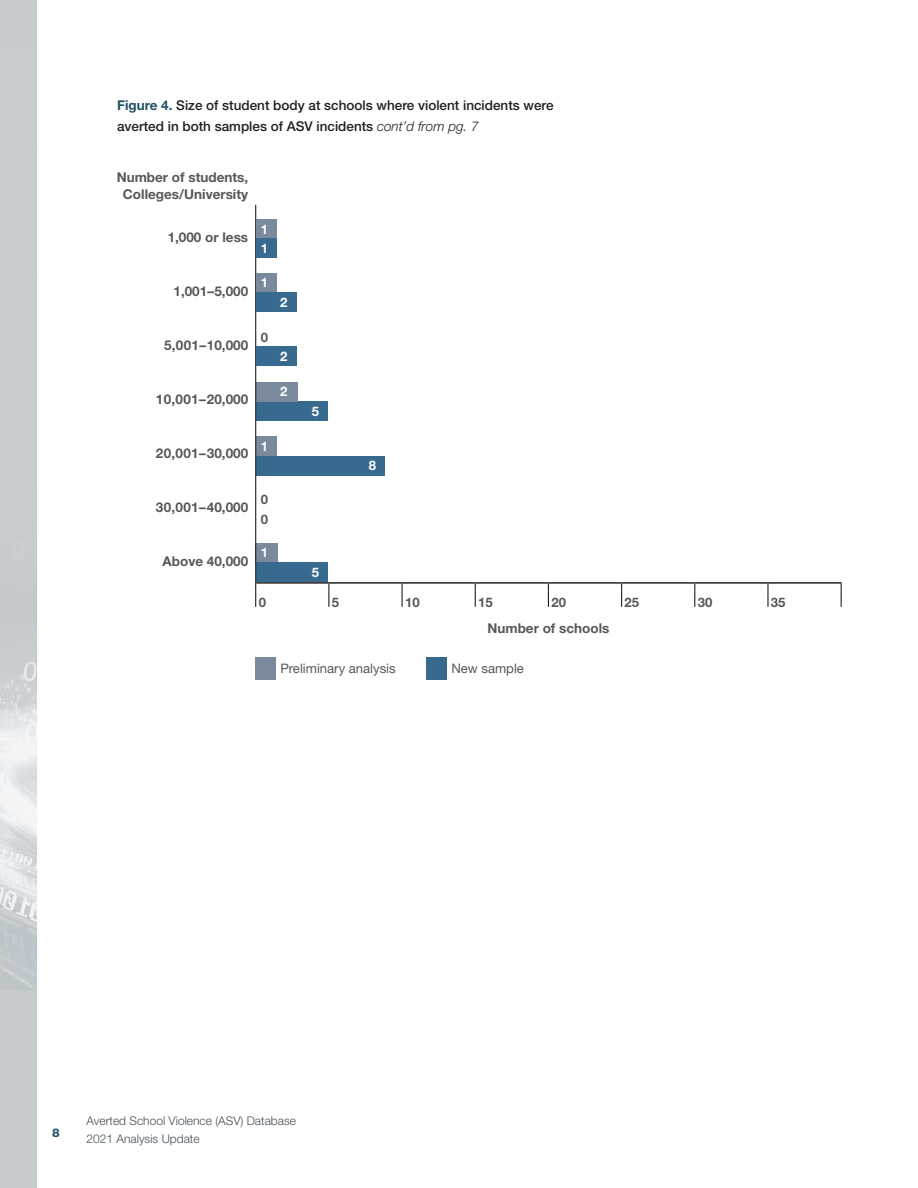
<style>
.page{position:relative;width:918px;height:1188px;background:#fff}
.page>*{position:absolute;margin:0;border:0;box-sizing:border-box;transform-origin:0 0}
.t1{font:700 13.5px/16.5px "Helvetica Neue LT Std";color:#57585a;text-align:center}
.t2{font:500 13.5px/21px "Helvetica Neue LT Std";color:#231f20}
.t3{font:13.2px "Helvetica Neue LT Std";color:#57585a}
.t4{font:700 13.2px "Helvetica Neue LT Std";color:#57585a}
.t5{font:700 13.2px "Helvetica Neue LT Std";color:#fff}
.t6{font:300 12px/18px "Helvetica Neue LT Std";color:#475057}
.t7{font:800 12px "Helvetica Neue LT Std";color:#215263}
.s1{font-weight:700;color:#215263}
.s2{font-weight:300;font-style:italic}
</style>
<div class="page">
<img style="left:0;top:0;width:37px;height:1188px">
<div style="left:426px;top:657px;width:20px;height:23px;background:#386a90"></div>
<div style="left:256px;top:401px;width:72px;height:20px;background:#386a90"></div>
<div style="left:257px;top:382px;width:41px;height:19px;background:#7b899d"></div>
<div style="left:256px;top:436px;width:21px;height:20px;background:#7b899d"></div>
<div style="left:256px;top:456px;width:129px;height:19px;background:#386a90"></div>
<div style="left:255px;top:543px;width:22px;height:20px;background:#7b899d"></div>
<div style="left:256px;top:563px;width:72px;height:19px;background:#386a90"></div>
<hr style="left:255px;top:529px;width:1px;height:54px;background:#231f20">
<hr style="left:256px;top:582px;width:73px;height:2px;background:#231f20">
<hr style="left:329px;top:582px;width:73px;height:2px;background:#231f20">
<hr style="left:402px;top:582px;width:73px;height:2px;background:#231f20">
<hr style="left:475px;top:582px;width:73px;height:2px;background:#231f20">
<hr style="left:548px;top:582px;width:74px;height:2px;background:#231f20">
<hr style="left:622px;top:582px;width:73px;height:2px;background:#231f20">
<hr style="left:695px;top:582px;width:73px;height:2px;background:#231f20">
<hr style="left:768px;top:582px;width:74px;height:2px;background:#231f20">
<svg style="left:255px;top:583px;width:1px;height:24px"></svg>
<svg style="left:328px;top:584px;width:1px;height:23px"></svg>
<svg style="left:402px;top:584px;width:1px;height:23px"></svg>
<svg style="left:475px;top:584px;width:1px;height:23px"></svg>
<svg style="left:548px;top:584px;width:1px;height:23px"></svg>
<svg style="left:621px;top:584px;width:1px;height:23px"></svg>
<svg style="left:694px;top:584px;width:1px;height:23px"></svg>
<svg style="left:767px;top:584px;width:2px;height:23px"></svg>
<svg style="left:841px;top:584px;width:1px;height:23px"></svg>
<hr style="left:255px;top:205px;width:1px;height:54px;background:#231f20">
<hr style="left:255px;top:259px;width:1px;height:54px;background:#231f20">
<hr style="left:255px;top:313px;width:1px;height:54px;background:#231f20">
<hr style="left:255px;top:367px;width:1px;height:54px;background:#231f20">
<hr style="left:255px;top:421px;width:1px;height:54px;background:#231f20">
<hr style="left:255px;top:475px;width:1px;height:54px;background:#231f20">
<div style="left:256px;top:219px;width:21px;height:20px;background:#7b899d"></div>
<div style="left:256px;top:273px;width:21px;height:19px;background:#7b899d"></div>
<div style="left:256px;top:239px;width:21px;height:19px;background:#386a90"></div>
<div style="left:256px;top:292px;width:41px;height:20px;background:#386a90"></div>
<div style="left:256px;top:347px;width:41px;height:19px;background:#386a90"></div>
<div style="left:255px;top:657px;width:20px;height:23px;background:#7b899d"></div>
<p class="t2" style="left:117px;top:95px;width:438px"><span class="s1">Figure 4.</span> Size of student body at schools where violent incidents were averted in both samples of ASV incidents <span class="s2">cont’d from pg. 7</span></p>
<p class="t1" style="left:117px;top:169px;width:133px">Number of students,<br>Colleges/University</p>
<p class="t1" style="left:168px;top:229px;width:82px">1,000 or less</p>
<p class="t5" style="left:261px;top:221px;width:9px">1</p>
<p class="t5" style="left:261px;top:240px;width:9px">1</p>
<p class="t1" style="left:174px;top:283px;width:76px">1,001–5,000</p>
<p class="t1" style="left:164px;top:337px;width:86px">5,001–10,000</p>
<p class="t1" style="left:156px;top:391px;width:94px">10,001–20,000</p>
<p class="t1" style="left:156px;top:445px;width:94px">20,001–30,000</p>
<p class="t1" style="left:156px;top:499px;width:94px">30,001–40,000</p>
<p class="t1" style="left:163px;top:553px;width:87px">Above 40,000</p>
<p class="t5" style="left:261px;top:274px;width:9px">1</p>
<p class="t4" style="left:261px;top:329px;width:9px">0</p>
<p class="t5" style="left:280px;top:294px;width:9px">2</p>
<p class="t5" style="left:280px;top:348px;width:9px">2</p>
<p class="t5" style="left:280px;top:383px;width:9px">2</p>
<p class="t5" style="left:261px;top:438px;width:9px">1</p>
<p class="t4" style="left:261px;top:491px;width:9px">0</p>
<p class="t4" style="left:261px;top:511px;width:9px">0</p>
<p class="t5" style="left:261px;top:545px;width:9px">1</p>
<p class="t5" style="left:312px;top:403px;width:9px">5</p>
<p class="t5" style="left:312px;top:564px;width:9px">5</p>
<p class="t5" style="left:369px;top:457px;width:9px">8</p>
<p class="t4" style="left:259px;top:594px;width:9px">0</p>
<p class="t4" style="left:332px;top:594px;width:9px">5</p>
<p class="t4" style="left:405px;top:594px;width:16px">10</p>
<p class="t4" style="left:478px;top:594px;width:16px">15</p>
<p class="t4" style="left:551px;top:594px;width:16px">20</p>
<p class="t4" style="left:625px;top:594px;width:16px">25</p>
<p class="t4" style="left:698px;top:594px;width:16px">30</p>
<p class="t4" style="left:771px;top:594px;width:16px">35</p>
<p class="t1" style="left:487px;top:620px;width:123px">Number of schools</p>
<p class="t3" style="left:280px;top:660px;width:117px">Preliminary analysis</p>
<p class="t3" style="left:451px;top:660px;width:74px">New sample</p>
<p class="t7" style="left:52px;top:1125px;width:9px">8</p>
<p class="t6" style="left:87px;top:1111px;width:211px">Averted School Violence (ASV) Database<br>2021 Analysis Update</p>
</div>
